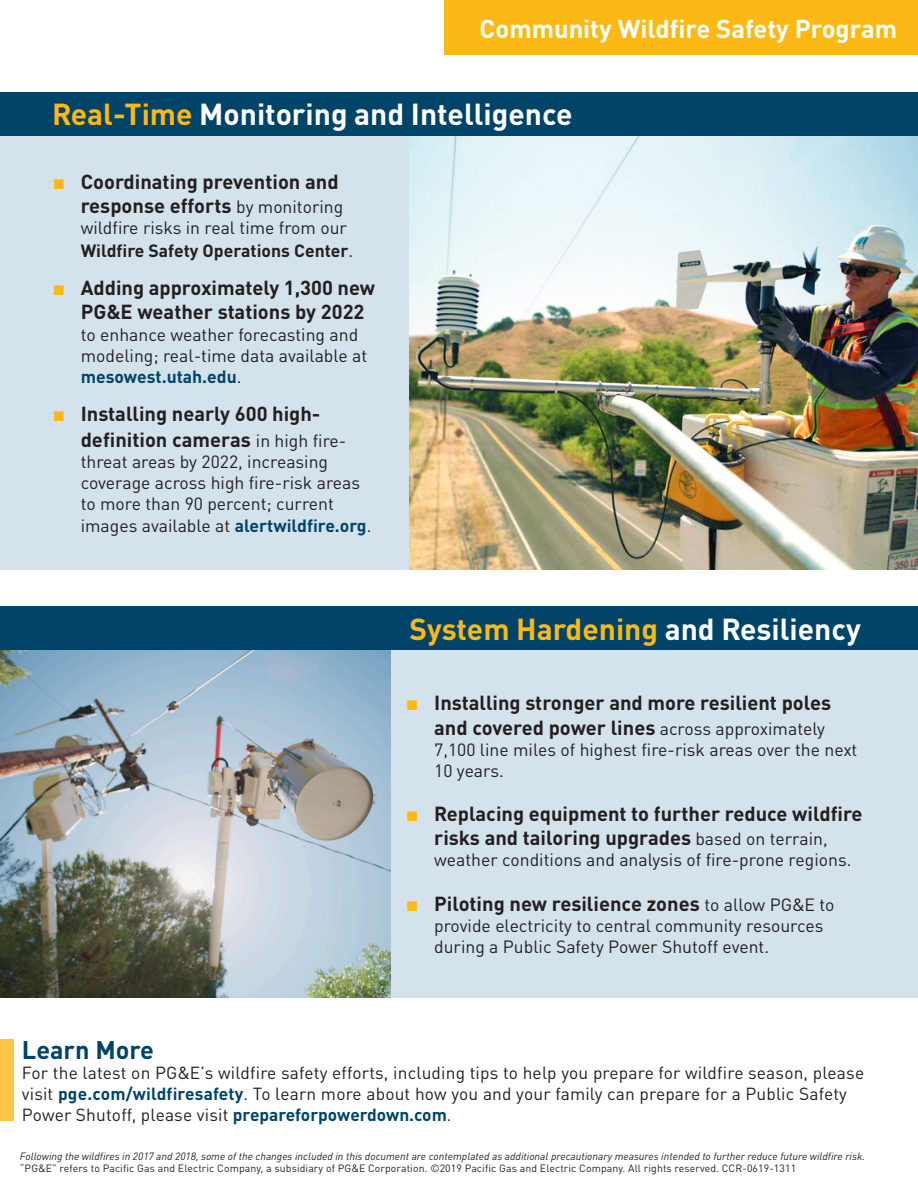
<style>
.page{position:relative;width:918px;height:1188px;background:#fff}
.page>*{position:absolute;margin:0;border:0;box-sizing:border-box;transform-origin:0 0}
.Body_Title{font:700 30px "DINOT";color:#fff}
.Body_Title-2{font:700 30px "DINOT";color:#fcb814}
.copy{font:700 25.5px "DINOT";color:#fff}
.Body_Title-3{font:700 25.2px "DINOT";color:#00446a}
.t1{font:700 20.1px/24.2px "DINOT";color:#231f20}
.t2{font:17.55px/21.1px "DINOT";color:#231f20}
.Body_Title-4{font:17.25px/20.9px "DINOT";letter-spacing:.01em;color:#231f20}
.disclaimer{font:italic 10.5px/12.6px "DINOT";color:#231f20}
.s1{color:#fcb814}
.s2{font-weight:400;font-size:13.5px;color:#fcb814}
.s3{font-weight:400;font-size:17.55px}
.s4{font-weight:700}
.s5{font-weight:700;color:#00446a}
.s6{color:#fff}
.s7{font-style:normal}
</style>
<div class="page">
<div style="left:445px;top:1px;width:473px;height:54px;background:#fcb814"></div>
<img style="left:409px;top:136px;width:509px;height:433px">
<div style="left:0;top:136px;width:409px;height:433px;background:#d4e2ec"></div>
<div style="left:0;top:92px;width:918px;height:44px;background:#00446a"></div>
<img style="left:0;top:650px;width:391px;height:348px">
<div style="left:391px;top:650px;width:527px;height:348px;background:#d4e2ec"></div>
<div style="left:0;top:606px;width:918px;height:44px;background:#00446a"></div>
<div style="left:0;top:1039px;width:14px;height:82px;background:#fcc748"></div>
<p class="copy" style="left:480px;top:9px;width:419px">Community Wildfire Safety Program</p>
<p class="Body_Title" style="left:52px;top:91px;width:522px"><span class="s1">Real-Time</span> Monitoring and Intelligence</p>
<p class="t1" style="left:52px;top:168px;width:293px;text-align:right"><span class="s2">■</span> Coordinating prevention and response efforts <span class="s3">by monitoring</span></p>
<p class="t2" style="left:81px;top:215px;width:274px;line-height:22.8px">wildfire risks in real time from our<br><span class="s4">Wildfire Safety Operations Center</span>.</p>
<p class="t1" style="left:81px;top:275px;width:296px;text-indent:-29px"><span class="s2">■</span> Adding approximately 1,300 new<br>PG&amp;E weather stations by 2022</p>
<p class="t2" style="left:81px;top:323px;width:288px">to enhance weather forecasting and modeling; real-time data available at <span class="s5">mesowest.utah.edu</span>.</p>
<p class="t1" style="left:81px;top:400px;width:267px;line-height:26.1px;text-indent:-29px"><span class="s2">■</span> Installing nearly 600 high&shy;definition cameras <span class="s3">in high fire-</span></p>
<p class="t2" style="left:81px;top:450px;width:292px">threat areas by 2022, increasing coverage across high fire-risk areas to more than 90 percent; current images available at <span class="s5">alertwildfire.org</span>.</p>
<p class="Body_Title-2" style="left:410px;top:605px;width:453px">System Hardening <span class="s6">and Resiliency</span></p>
<p class="t1" style="left:434px;top:690px;width:399px;text-indent:-29px"><span class="s2">■</span> Installing stronger and more resilient poles and covered power lines <span class="s3">across approximately</span></p>
<p class="t2" style="left:434px;top:738px;width:425px">7,100 line miles of highest fire-risk areas over the next<br>10 years.</p>
<p class="t1" style="left:406px;top:800px;width:458px;text-align:center"><span class="s2">■</span> Replacing equipment to further reduce wildfire risks and tailoring upgrades <span class="s3">based on terrain,</span></p>
<p class="t2" style="left:434px;top:848px;width:419px">weather conditions and analysis of fire-prone regions.</p>
<p class="t1" style="left:406px;top:890px;width:430px"><span class="s2">■</span> Piloting new resilience zones <span class="s3">to allow PG&amp;E to</span></p>
<p class="t2" style="left:434px;top:914px;width:391px">provide electricity to central community resources during a Public Safety Power Shutoff event.</p>
<p class="Body_Title-3" style="left:22px;top:1030px;width:134px">Learn More</p>
<p class="Body_Title-4" style="left:22px;top:1062px;width:844px">For the latest on PG&amp;E’s wildfire safety efforts, including tips to help you prepare for wildfire season, please visit <span class="s5">pge.com/wildfiresafety</span>. To learn more about how you and your family can prepare for a Public Safety<br>Power Shutoff, please visit <span class="s5">prepareforpowerdown.com</span>.</p>
<p class="disclaimer" style="left:20px;top:1149px;width:847px">Following the wildfires in 2017 and 2018, some of the changes included in this document are contemplated as additional precautionary measures intended to further reduce future wildfire risk. <span class="s7">“PG&amp;E” refers to Pacific Gas and Electric Company, a subsidiary of PG&amp;E Corporation. ©2019 Pacific Gas and Electric Company. All rights reserved. CCR-0619-1311</span></p>
</div>
